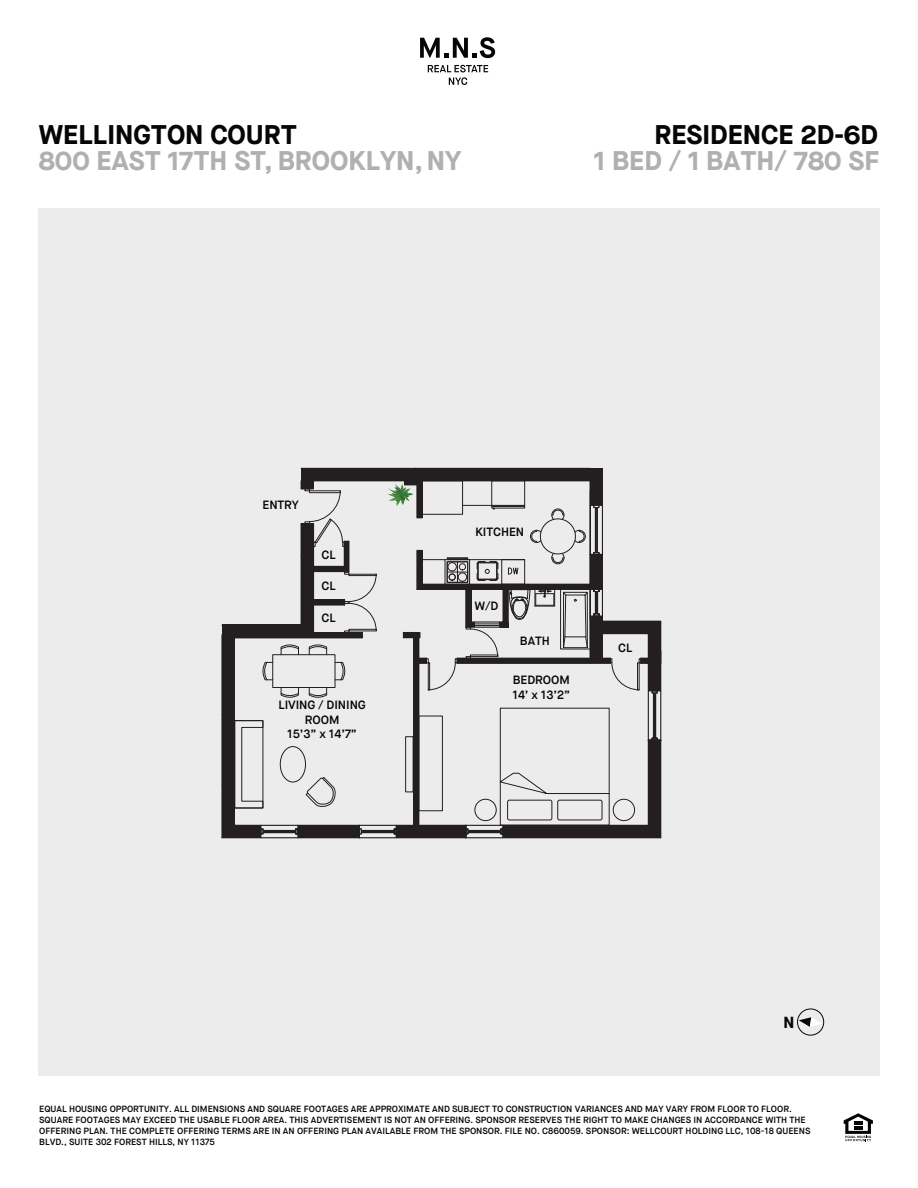
<style>
.page{position:relative;width:918px;height:1188px;background:#fff}
.page>*{position:absolute;margin:0;border:0;box-sizing:border-box;transform-origin:0 0}
.t1{font:700 27px "Maison Neue";color:#aeb0b2}
.t2{font:700 27px "Maison Neue";color:#060605}
.t3{font:700 16.05px "Maison Neue";color:#060605}
.t4{font:600 12px/14.4px "Maison Neue";letter-spacing:-.005em;color:#050504;text-align:center}
.t5{font:600 9px/10.8px "Maison Neue";color:#050705}
</style>
<div class="page">
<div style="left:38px;top:209px;width:842px;height:867px;background:#edeced"></div>
<svg style="left:420px;top:37px;width:75px;height:21px"></svg>
<svg style="left:428px;top:65px;width:60px;height:20px"></svg>
<svg style="left:844px;top:1113px;width:29px;height:28px"></svg>
<svg style="left:799px;top:1017px;width:23px;height:10px"></svg>
<div style="left:797px;top:1009px;width:27px;height:27px;border:1px solid #060605;border-radius:50%"></div>
<div style="left:491px;top:480px;width:34px;height:26px;border:1px solid #231f20"></div>
<div style="left:491px;top:506px;width:34px;height:2px;border:1px solid #231f20"></div>
<div style="left:422px;top:480px;width:41px;height:35px;border:1px solid #231f20"></div>
<div style="left:301px;top:480px;width:13px;height:9px;border:1px solid #231f20"></div>
<hr style="left:221px;top:635px;width:2px;height:80px;background:#231f20">
<hr style="left:221px;top:715px;width:2px;height:69px;background:#231f20">
<hr style="left:221px;top:784px;width:2px;height:54px;background:#231f20">
<hr style="left:234px;top:638px;width:1px;height:187px;background:#231f20">
<hr style="left:602px;top:468px;width:1px;height:153px;background:#231f20">
<hr style="left:590px;top:491px;width:1px;height:167px;background:#231f20">
<hr style="left:234px;top:825px;width:414px;height:1px;background:#231f20">
<hr style="left:222px;top:837px;width:439px;height:1px;background:#231f20">
<hr style="left:263px;top:832px;width:33px;height:1px;background:#231f20">
<hr style="left:263px;top:830px;width:33px;height:1px;background:#231f20">
<svg style="left:294px;top:825px;width:4px;height:13px"></svg>
<hr style="left:264px;top:831px;width:31px;height:1px;background:#231f20">
<hr style="left:361px;top:832px;width:33px;height:1px;background:#231f20">
<hr style="left:361px;top:830px;width:33px;height:1px;background:#231f20">
<svg style="left:359px;top:825px;width:4px;height:13px"></svg>
<hr style="left:362px;top:831px;width:31px;height:1px;background:#231f20">
<svg style="left:261px;top:825px;width:3px;height:13px"></svg>
<hr style="left:463px;top:505px;width:62px;height:1px;background:#231f20">
<hr style="left:595px;top:508px;width:1px;height:45px;background:#231f20">
<hr style="left:597px;top:508px;width:1px;height:45px;background:#231f20">
<hr style="left:596px;top:508px;width:1px;height:44px;background:#231f20">
<svg style="left:591px;top:505px;width:11px;height:4px"></svg>
<div style="left:222px;top:626px;width:12px;height:212px;background:#231f20"></div>
<div style="left:301px;top:468px;width:12px;height:21px;background:#231f20"></div>
<div style="left:301px;top:468px;width:121px;height:13px;background:#231f20"></div>
<div style="left:233px;top:825px;width:28px;height:13px;background:#231f20"></div>
<div style="left:298px;top:825px;width:61px;height:13px;background:#231f20"></div>
<div style="left:590px;top:468px;width:12px;height:37px;background:#231f20"></div>
<div style="left:420px;top:468px;width:175px;height:13px;background:#231f20"></div>
<div style="left:280px;top:746px;width:26px;height:36px;border:1px solid #231f20;border-radius:50%"></div>
<svg style="left:235px;top:720px;width:28px;height:88px"></svg>
<svg style="left:263px;top:662px;width:9px;height:18px"></svg>
<svg style="left:335px;top:662px;width:10px;height:18px"></svg>
<svg style="left:281px;top:688px;width:18px;height:10px"></svg>
<svg style="left:309px;top:688px;width:18px;height:10px"></svg>
<svg style="left:221px;top:489px;width:156px;height:166px"></svg>
<div style="left:272px;top:654px;width:63px;height:34px;border:1px solid #231f20"></div>
<div style="left:530px;top:530px;width:13px;height:13px;border:1px solid #231f20;border-radius:50%"></div>
<svg style="left:531px;top:530px;width:6px;height:13px"></svg>
<div style="left:573px;top:530px;width:13px;height:13px;border:1px solid #231f20;border-radius:50%"></div>
<svg style="left:579px;top:530px;width:6px;height:13px"></svg>
<div style="left:552px;top:509px;width:12px;height:12px;border:1px solid #231f20;border-radius:50%"></div>
<svg style="left:551px;top:510px;width:13px;height:6px"></svg>
<div style="left:540px;top:519px;width:35px;height:35px;background:#edeced;border-radius:50%"></div>
<div style="left:540px;top:519px;width:36px;height:35px;border:1px solid #231f20;border-radius:50%"></div>
<svg style="left:387px;top:481px;width:36px;height:38px"></svg>
<svg style="left:305px;top:777px;width:31px;height:30px"></svg>
<svg style="left:393px;top:549px;width:269px;height:289px"></svg>
<div style="left:557px;top:800px;width:45px;height:20px;border:1px solid #231f20;border-radius:2px"></div>
<div style="left:507px;top:800px;width:45px;height:20px;border:1px solid #231f20;border-radius:2px"></div>
<div style="left:613px;top:799px;width:22px;height:22px;border:1px solid #231f20;border-radius:50%"></div>
<div style="left:475px;top:799px;width:22px;height:22px;border:1px solid #231f20;border-radius:50%"></div>
<h1 class="t2" style="left:39px;top:115px;width:260px">WELLINGTON COURT</h1>
<h1 class="t1" style="left:39px;top:141px;width:424px">800 EAST 17TH ST, BROOKLYN,NY</h1>
<h1 class="t2" style="left:655px;top:115px;width:225px">RESIDENCE 2D-6D</h1>
<h1 class="t1" style="left:594px;top:142px;width:287px">1 BED / 1 BATH/ 780 SF</h1>
<h3 class="t4" style="left:262px;top:498px;width:38px">ENTRY</h3>
<h3 class="t4" style="left:322px;top:548px;width:16px">CL</h3>
<h3 class="t4" style="left:322px;top:578px;width:16px">CL</h3>
<h3 class="t4" style="left:322px;top:611px;width:16px">CL</h3>
<h3 class="t4" style="left:279px;top:698px;width:89px">LIVING / DINING<br>ROOM<br>15’3” x 14’7”</h3>
<h3 class="t4" style="left:475px;top:525px;width:50px">KITCHEN</h3>
<h3 class="t4" style="left:474px;top:599px;width:26px">W/D</h3>
<h3 class="t4" style="left:520px;top:634px;width:31px">BATH</h3>
<h3 class="t4" style="left:512px;top:673px;width:59px;text-align:left">BEDROOM<br>14’ x 13’2”</h3>
<h3 class="t4" style="left:618px;top:641px;width:16px">CL</h3>
<h2 class="t3" style="left:784px;top:1011px;width:12px">N</h2>
<p class="t5" style="left:39px;top:1104px;width:773px">EQUAL HOUSING OPPORTUNITY. ALL DIMENSIONS AND SQUARE FOOTAGES ARE APPROXIMATE AND SUBJECT TO CONSTRUCTION VARIANCES AND MAY VARY FROM FLOOR TO FLOOR.<br>SQUARE FOOTAGES MAY EXCEED THE USABLE FLOOR AREA. THIS ADVERTISEMENT IS NOT AN OFFERING. SPONSOR RESERVES THE RIGHT TO MAKE CHANGES IN ACCORDANCE WITH THE OFFERING PLAN. THE COMPLETE OFFERING TERMS ARE IN AN OFFERING PLAN AVAILABLE FROM THE SPONSOR. FILE NO. C860059. SPONSOR: WELLCOURT HOLDING LLC, 108-18 QUEENS BLVD., SUITE 302 FOREST HILLS, NY 11375</p>
</div>
